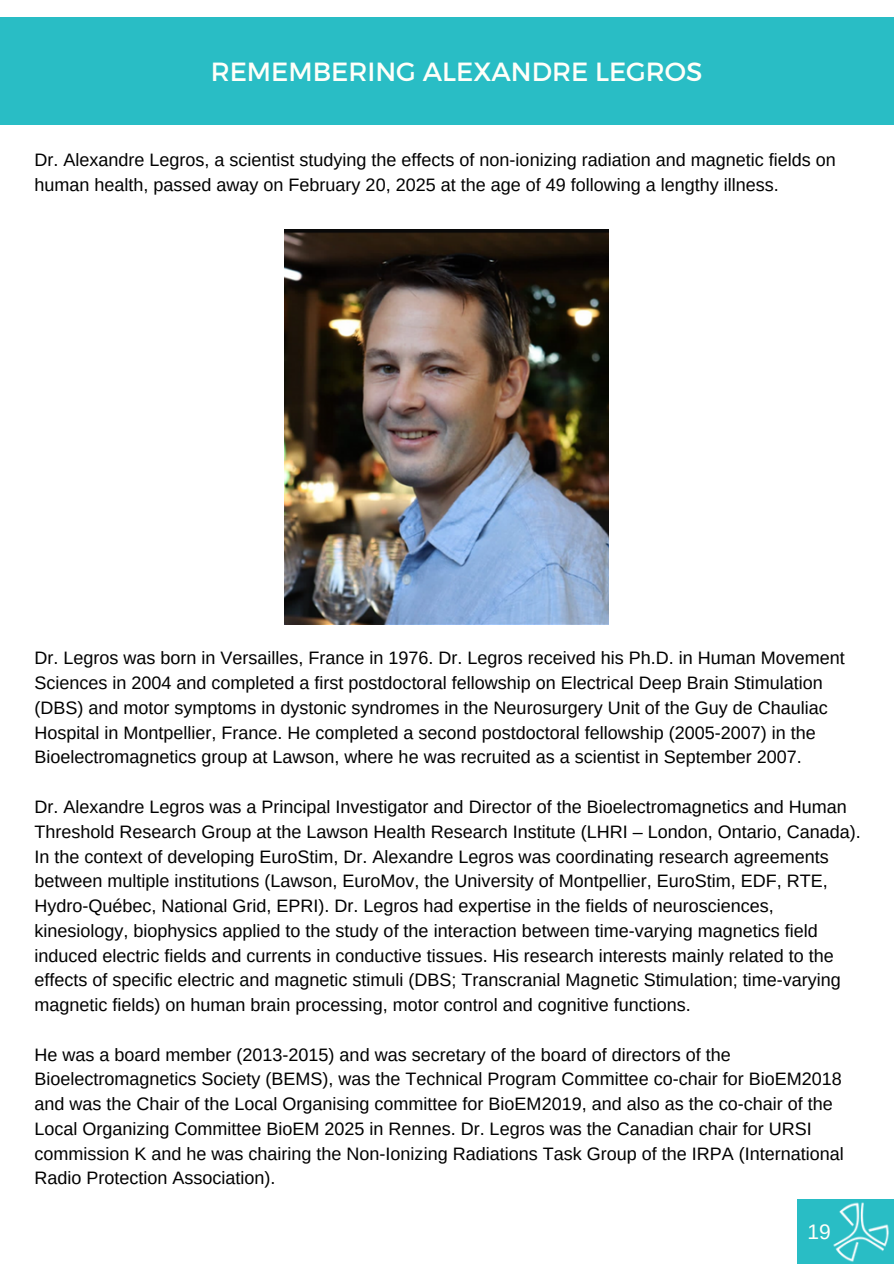
<style>
.page{position:relative;width:894px;height:1264px;background:#fff}
.page>*{position:absolute;margin:0;border:0;box-sizing:border-box;transform-origin:0 0}
.t1{font:26.25px "Montserrat";color:#fffff9}
.t2{font:21px "Arimo";color:#fffff9}
.t3{font:18px/24.8px "Arimo";color:#000}
</style>
<div class="page">
<div style="left:0;top:17px;width:893px;height:107px;background:#29bdc5"></div>
<div style="left:796px;top:1199px;width:97px;height:64px;background:#29bdc5"></div>
<img style="left:833px;top:1202px;width:56px;height:60px">
<img style="left:284px;top:230px;width:324px;height:394px">
<p class="t1" style="left:211px;top:54px;width:493px">REMEMBERING ALEXANDRE LEGROS</p>
<p class="t3" style="left:34px;top:147px;width:802px">Dr. Alexandre Legros, a scientist studying the effects of non-ionizing radiation and magnetic fields on human health, passed away on February 20, 2025 at the age of 49 following a lengthy illness.</p>
<p class="t3" style="left:34px;top:645px;width:811px">Dr. Legros was born in Versailles, France in 1976. Dr. Legros received his Ph.D. in Human Movement Sciences in 2004 and completed a first postdoctoral fellowship on Electrical Deep Brain Stimulation (DBS) and motor symptoms in dystonic syndromes in the Neurosurgery Unit of the Guy de Chauliac Hospital in Montpellier, France. He completed a second postdoctoral fellowship (2005-2007) in the Bioelectromagnetics group at Lawson, where he was recruited as a scientist in September 2007.</p>
<p class="t3" style="left:34px;top:794px;width:827px">Dr. Alexandre Legros was a Principal Investigator and Director of the Bioelectromagnetics and Human Threshold Research Group at the Lawson Health Research Institute (LHRI – London, Ontario, Canada).<br>In the context of developing EuroStim, Dr. Alexandre Legros was coordinating research agreements between multiple institutions (Lawson, EuroMov, the University of Montpellier, EuroStim, EDF, RTE, Hydro-Québec, National Grid, EPRI). Dr. Legros had expertise in the fields of neurosciences, kinesiology, biophysics applied to the study of the interaction between time-varying magnetics field induced electric fields and currents in conductive tissues. His research interests mainly related to the effects of specific electric and magnetic stimuli (DBS; Transcranial Magnetic Stimulation; time-varying magnetic fields) on human brain processing, motor control and cognitive functions.</p>
<p class="t3" style="left:34px;top:1041px;width:810px">He was a board member (2013-2015) and was secretary of the board of directors of the Bioelectromagnetics Society (BEMS), was the Technical Program Committee co-chair for BioEM2018 and was the Chair of the Local Organising committee for BioEM2019, and also as the co-chair of the Local Organizing Committee BioEM 2025 in Rennes. Dr. Legros was the Canadian chair for URSI commission K and he was chairing the Non-Ionizing Radiations Task Group of the IRPA (International Radio Protection Association).</p>
<h1 class="t2" style="left:807px;top:1219px;width:25px">19</h1>
</div>
